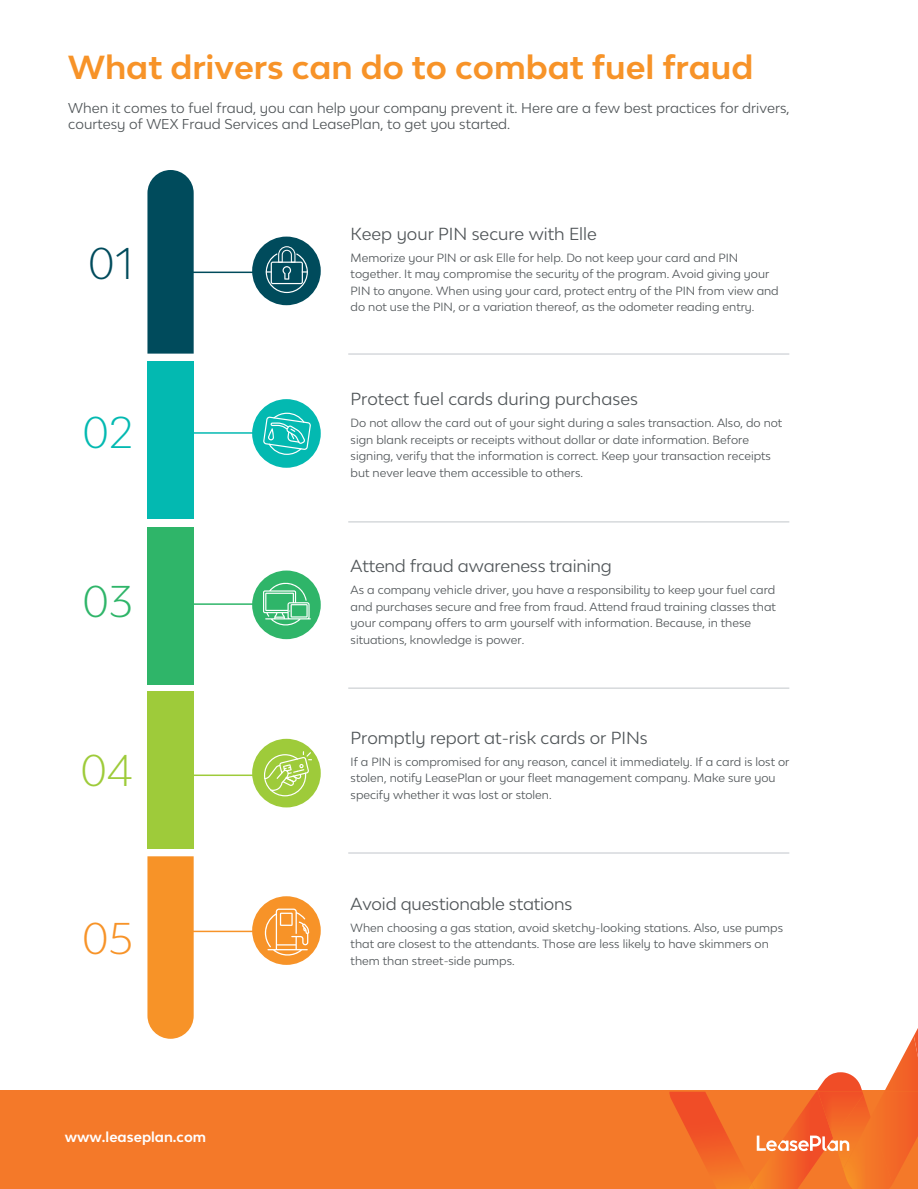
<style>
.page{position:relative;width:918px;height:1189px;background:#fff}
.page>*{position:absolute;margin:0;border:0;box-sizing:border-box;transform-origin:0 0}
.t1{font:300 42px "Lease Plan";color:#004b5c}
.t2{font:300 42px "Lease Plan";color:#03b9b1}
.t3{font:300 42px "Lease Plan";color:#2fb569}
.t4{font:300 42px "Lease Plan";color:#9ecb3a}
.t5{font:300 42px "Lease Plan";color:#f79328}
.t6{font:700 31.5px "Lease Plan";color:#f79328}
.t7{font:16.5px "Lease Plan";color:#515659}
.t8{font:13.5px/16.5px "Lease Plan";color:#515659}
.t9{font:700 13.5px "Lease Plan";color:#fff}
.t10{font:11.25px/16.5px "Lease Plan";color:#515659}
</style>
<div class="page">
<div style="left:0;top:1090px;width:918px;height:98px;background:#f47929"></div>
<hr style="left:192px;top:271px;width:85px;height:2px;background:#004b5c">
<hr style="left:192px;top:432px;width:85px;height:2px;background:#03b9b1">
<hr style="left:192px;top:603px;width:85px;height:2px;background:#2fb569">
<hr style="left:192px;top:774px;width:85px;height:2px;background:#9ecb3a">
<hr style="left:192px;top:930px;width:85px;height:2px;background:#f79328">
<div style="left:252px;top:236px;width:69px;height:69px;background:#004b5c;border-radius:50%"></div>
<div style="left:252px;top:399px;width:69px;height:69px;background:#03b9b1;border-radius:50%"></div>
<div style="left:252px;top:570px;width:69px;height:69px;background:#2fb569;border-radius:50%"></div>
<div style="left:252px;top:739px;width:69px;height:68px;background:#9ecb3a;border-radius:50%"></div>
<div style="left:252px;top:896px;width:69px;height:68px;background:#f79328;border-radius:50%"></div>
<svg style="left:147px;top:856px;width:47px;height:182px;background:#f79730"></svg>
<div style="left:147px;top:170px;width:47px;height:183px;background:#004b5c"></div>
<div style="left:147px;top:691px;width:47px;height:157px;background:#9ecb3a"></div>
<div style="left:147px;top:527px;width:47px;height:157px;background:#2fb569"></div>
<div style="left:147px;top:361px;width:47px;height:158px;background:#03b9b1"></div>
<hr style="left:348px;top:353px;width:441px;height:2px;background:#d6d9dc">
<hr style="left:348px;top:521px;width:441px;height:1px;background:#d6d9dc">
<hr style="left:348px;top:687px;width:441px;height:2px;background:#d6d9dc">
<hr style="left:348px;top:852px;width:441px;height:1px;background:#d6d9dc">
<img style="left:849px;top:1184px;width:43px;height:4px">
<img style="left:669px;top:1091px;width:164px;height:97px">
<svg style="left:748px;top:1183px;width:7px;height:5px"></svg>
<img style="left:839px;top:1154px;width:4px;height:13px">
<img style="left:817px;top:1072px;width:45px;height:63px">
<img style="left:885px;top:1035px;width:33px;height:56px">
<img style="left:843px;top:1091px;width:75px;height:93px">
<img style="left:843px;top:1169px;width:49px;height:15px">
<img style="left:914px;top:1028px;width:4px;height:29px">
<svg style="left:757px;top:1135px;width:92px;height:16px"></svg>
<svg style="left:266px;top:246px;width:42px;height:47px"></svg>
<svg style="left:263px;top:413px;width:48px;height:42px"></svg>
<svg style="left:263px;top:582px;width:48px;height:44px"></svg>
<svg style="left:265px;top:908px;width:44px;height:49px"></svg>
<svg style="left:264px;top:751px;width:48px;height:45px"></svg>
<h2 class="t6" style="left:68px;top:47px;width:687px">What drivers can do to combat fuel fraud</h2>
<p class="t8" style="left:68px;top:99px;width:723px">When it comes to fuel fraud, you can help your company prevent it. Here are a few best practices for drivers, courtesy of WEX Fraud Services and LeasePlan, to get you started.</p>
<h3 class="t7" style="left:351px;top:223px;width:248px">Keep your PIN secure with Elle</h3>
<h1 class="t1" style="left:88px;top:236px;width:46px">01</h1>
<p class="t10" style="left:351px;top:249px;width:430px">Memorize your PIN or ask Elle for help. Do not keep your card and PIN together. It may compromise the security of the program. Avoid giving your PIN to anyone. When using your card, protect entry of the PIN from view and do not use the PIN, or a variation thereof, as the odometer reading entry.</p>
<h3 class="t7" style="left:351px;top:388px;width:289px">Protect fuel cards during purchases</h3>
<h1 class="t2" style="left:83px;top:405px;width:52px">02</h1>
<p class="t10" style="left:351px;top:414px;width:433px">Do not allow the card out of your sight during a sales transaction. Also, do not sign blank receipts or receipts without dollar or date information. Before signing, verify that the information is correct. Keep your transaction receipts but never leave them accessible to others.</p>
<h3 class="t7" style="left:351px;top:555px;width:263px">Attend fraud awareness training</h3>
<h1 class="t3" style="left:82px;top:573px;width:52px">03</h1>
<p class="t10" style="left:351px;top:581px;width:427px">As a company vehicle driver, you have a responsibility to keep your fuel card and purchases secure and free from fraud. Attend fraud training classes that your company offers to arm yourself with information. Because, in these situations, knowledge is power.</p>
<h3 class="t7" style="left:351px;top:727px;width:299px">Promptly report at-risk cards or PINs</h3>
<h1 class="t4" style="left:81px;top:742px;width:54px">04</h1>
<p class="t10" style="left:351px;top:753px;width:440px">If a PIN is compromised for any reason, cancel it immediately. If a card is lost or stolen, notify LeasePlan or your fleet management company. Make sure you specify whether it was lost or stolen.</p>
<h3 class="t7" style="left:351px;top:893px;width:223px">Avoid questionable stations</h3>
<h1 class="t5" style="left:82px;top:911px;width:52px">05</h1>
<p class="t10" style="left:351px;top:919px;width:434px">When choosing a gas station, avoid sketchy-looking stations. Also, use pumps that are closest to the attendants. Those are less likely to have skimmers on them than street-side pumps.</p>
<p class="t9" style="left:65px;top:1128px;width:143px">www.leaseplan.com</p>
</div>
